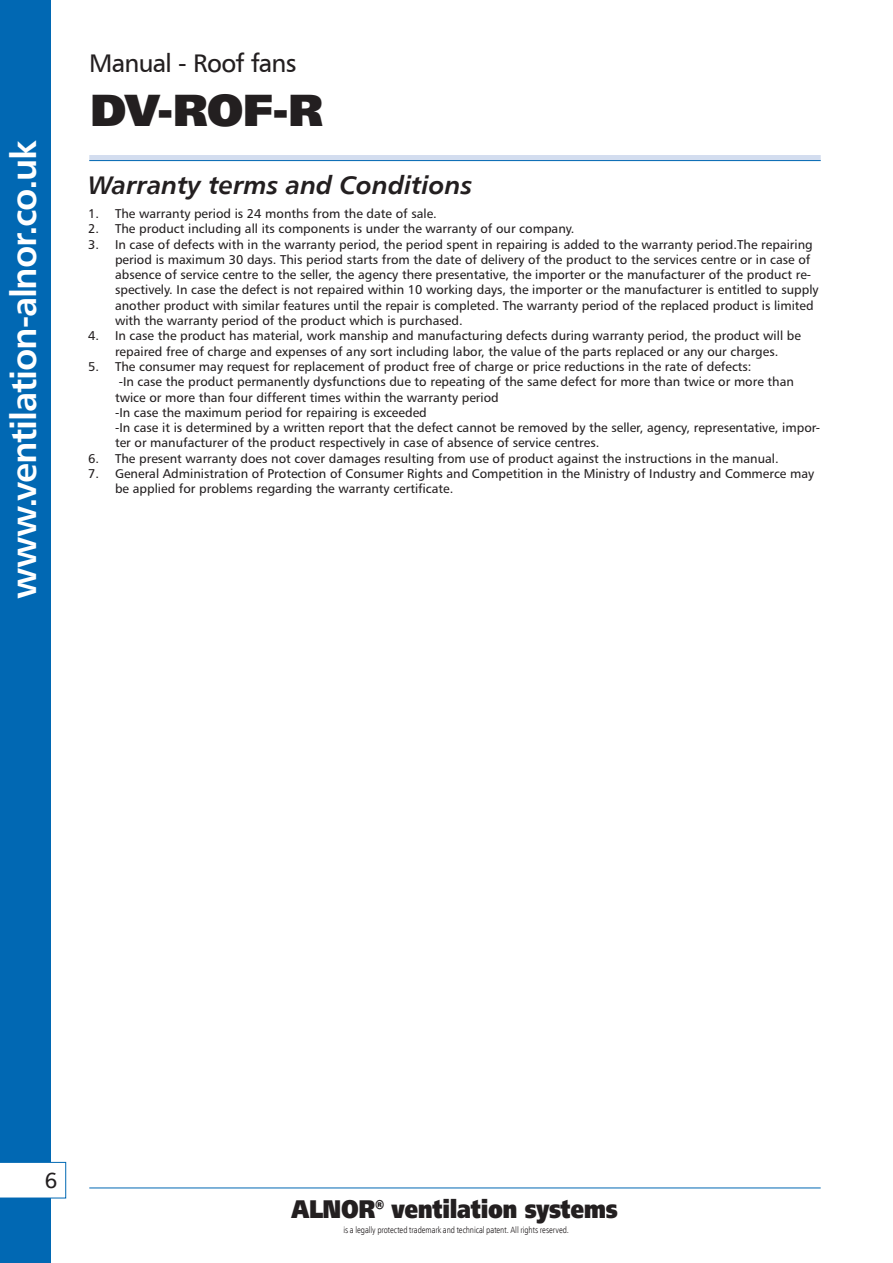
<style>
.page{position:relative;width:893px;height:1263px;background:#fff}
.page>*{position:absolute;margin:0;border:0;box-sizing:border-box;transform-origin:0 0}
.t1{font:900 45px "Humanist 777 TL";color:#231f20}
.t2{font:700 36px "Humanist 777 TL";letter-spacing:-.035em;color:#fff}
.t3{font:25.5px "Humanist 777 TL Bold Italic B";color:#231f20}
.t4{font:900 25.5px "Humanist 777 TL";letter-spacing:-.02em;color:#231f20;scale:.85 1}
.t5{font:25.5px "Humnst 777 EU Normal";letter-spacing:-.03em;color:#231f20}
.t6{font:21px "News Goth Dm EU Normal";color:#231f20}
.t7{font:12.75px/15.3px "Humanist 777 TL";color:#231f20}
.t8{font:9px "Humnst 777 Lt Cn EU Normal";letter-spacing:-.005em;color:#231f20}
</style>
<div class="page">
<div style="left:0;top:0;width:50px;height:1263px;background:#0168b3"></div>
<hr style="left:89px;top:1188px;width:732px;height:1px;background:#0168b3">
<div style="left:0;top:1162px;width:66px;height:36px;background:#fff"></div>
<div style="left:89px;top:155px;width:732px;height:6px;background:#d3ddef"></div>
<hr style="left:89px;top:160px;width:732px;height:1px;background:#0168b3">
<h2 class="t2" style="left:0;top:599px;width:460px;rotate:-90deg">www.ventilation-alnor.co.uk</h2>
<h3 class="t5" style="left:89px;top:47px;width:209px">Manual - Roof fans</h3>
<h1 class="t1" style="left:90px;top:80px;width:235px">DV-ROF-R</h1>
<h3 class="t3" style="left:88px;top:168px;width:386px">Warranty terms and Conditions</h3>
<p class="t7" style="left:88px;top:205px;width:350px">1. The warranty period is 24 months from the date of sale.</p>
<p class="t7" style="left:88px;top:221px;width:488px">2. The product including all its components is under the warranty of our company.</p>
<p class="t7" style="left:115px;top:236px;width:705px;text-indent:-27px">3. In case of defects with in the warranty period, the period spent in repairing is added to the warranty period.The repairing period is maximum 30 days. This period starts from the date of delivery of the product to the services centre or in case of absence of service centre to the seller, the agency there presentative, the importer or the manufacturer of the product re&shy;spectively. In case the defect is not repaired within 10 working days, the importer or the manufacturer is entitled to supply another product with similar features until the repair is completed. The warranty period of the replaced product is limited with the warranty period of the product which is purchased.</p>
<p class="t7" style="left:88px;top:328px;width:714px;text-align:center">4. In case the product has material, work manship and manufacturing defects during warranty period, the product will be repaired free of charge and expenses of any sort including labor, the value of the parts replaced or any our charges.</p>
<p class="t7" style="left:115px;top:358px;width:707px;text-indent:-27px">5. The consumer may request for replacement of product free of charge or price reductions in the rate of defects:<br>-In case the product permanently dysfunctions due to repeating of the same defect for more than twice or more than twice or more than four different times within the warranty period<br>-In case the maximum period for repairing is exceeded<br>-In case it is determined by a written report that the defect cannot be removed by the seller, agency, representative, impor&shy;ter or manufacturer of the product respectively in case of absence of service centres.</p>
<p class="t7" style="left:88px;top:450px;width:692px">6. The present warranty does not cover damages resulting from use of product against the instructions in the manual.</p>
<p class="t7" style="left:115px;top:466px;width:701px;text-indent:-27px">7. General Administration of Protection of Consumer Rights and Competition in the Ministry of Industry and Commerce may be applied for problems regarding the warranty certificate.</p>
<h3 class="t6" style="left:45px;top:1167px;width:14px">6</h3>
<h3 class="t4" style="left:291px;top:1191px;width:386px">ALNOR® ventilation systems</h3>
<p class="t8" style="left:343px;top:1224px;width:227px">is a legally protected trademark and technical patent. All rights reserved.</p>
</div>
